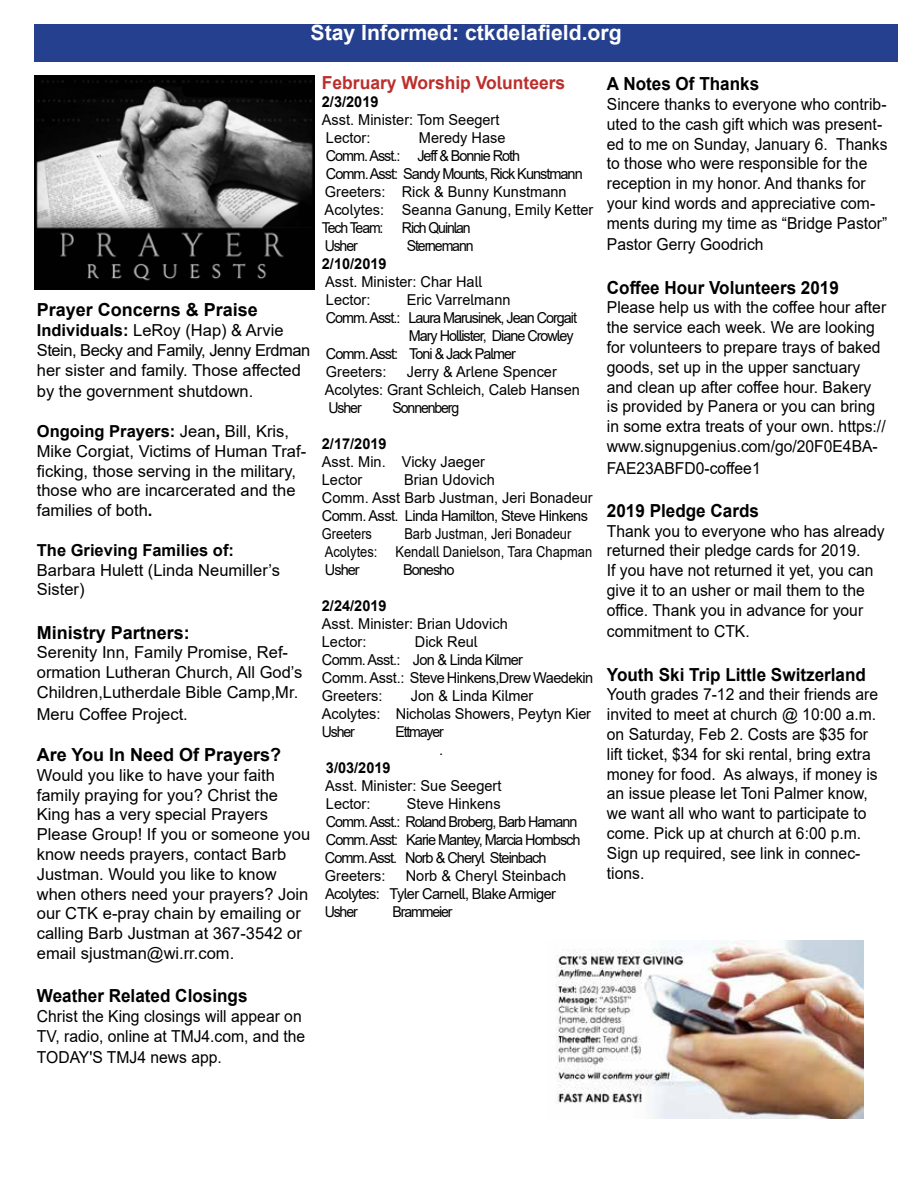
<style>
.page{position:relative;width:918px;height:1188px;background:#fff}
.page>*{position:absolute;margin:0;border:0;box-sizing:border-box;transform-origin:0 0}
.t1{font:700 21px "Arial";color:#fff}
.t2{font:700 18px "Arial";color:#000;scale:.95 1}
.t3{font:700 18px "Arial";color:#000}
.t4{font:700 18px "Arial";color:#bc2f2c}
.t5{font:16.5px/19.8px "Arial";color:#000;scale:.95 1}
.t6{font:16.5px/19.8px "Arial";color:#000}
.t7{font:700 16.5px "Arial";color:#000}
.t8{font:15px/18px "Arial";letter-spacing:-.01em;color:#000}
.t9{font:15px/18px "Arial";letter-spacing:-.07em;color:#000}
.t10{font:15px/18px "Arial";letter-spacing:-.04em;color:#000}
.t11{font:15px/18px "Arial";letter-spacing:-.01em;color:#000;scale:.86 1}
.t12{font:15px "Arial";letter-spacing:-.07em;color:#000;scale:.96 1}
.t13{font:700 15px "Arial";color:#000}
.t14{font:15px/18px "Arial";letter-spacing:-.08em;color:#000;text-align:right;scale:.94 1}
.s1{font-weight:700}
</style>
<div class="page">
<div style="left:34px;top:24px;width:864px;height:38px;background:#25408f"></div>
<img style="left:34px;top:75px;width:281px;height:214px">
<img style="left:556px;top:940px;width:308px;height:178px">
<p class="t1" style="left:311px;top:17px;width:313px">Stay Informed: ctkdelafield.org</p>
<p class="t3" style="left:37px;top:297px;width:223px">Prayer Concerns &amp; Praise</p>
<p class="t6" style="left:37px;top:320px;width:275px"><span class="s1">Individuals:</span> LeRoy (Hap) &amp; Arvie<br>Stein, Becky and Family, Jenny Erdman her sister and family. Those affected</p>
<p class="t6" style="left:37px;top:382px;width:218px">by the government shutdown.</p>
<p class="t6" style="left:37px;top:421px;width:271px"><span class="s1">Ongoing Prayers:</span> Jean<span class="s1">,</span> Bill, Kris,<br>Mike Corgiat, Victims of Human Traf&shy;ficking, those serving in the military, those who are incarcerated and the families of both<span class="s1">.</span></p>
<p class="t7" style="left:37px;top:538px;width:199px">The Grieving Families of:</p>
<p class="t6" style="left:37px;top:560px;width:245px">Barbara Hulett (Linda Neumiller’s<br>Sister)</p>
<p class="t3" style="left:37px;top:620px;width:155px">Ministry Partners:</p>
<p class="t6" style="left:37px;top:643px;width:267px">Serenity Inn, Family Promise, Ref&shy;ormation Lutheran Church, All God’s<br>Children,Lutherdale Bible Camp,Mr.</p>
<p class="t6" style="left:37px;top:704px;width:152px">Meru Coffee Project.</p>
<p class="t3" style="left:37px;top:742px;width:246px">Are You In Need Of Prayers?</p>
<p class="t6" style="left:37px;top:765px;width:275px">Would you like to have your faith family praying for you? Christ the<br>King has a very special Prayers<br>Please Group! If you or someone you know needs prayers, contact Barb<br>Justman. Would you like to know when others need your prayers? Join our CTK e-pray chain by emailing or calling Barb Justman at 367-3542 or email sjustman@wi.rr.com.</p>
<p class="t2" style="left:37px;top:983px;width:223px">Weather Related Closings</p>
<p class="t5" style="left:37px;top:1006px;width:284px">Christ the King closings will appear on<br>TV, radio, online at TMJ4.com, and the</p>
<p class="t5" style="left:37px;top:1048px;width:196px">TODAY'S TMJ4 news app.</p>
<p class="t4" style="left:322px;top:70px;width:245px">February Worship Volunteers</p>
<p class="t13" style="left:322px;top:91px;width:58px">2/3/2019</p>
<p class="t8" style="left:322px;top:110px;width:179px">Asst. Minister: Tom Seegert<br>Lector:</p>
<p class="t9" style="left:322px;top:128px;width:273px;text-indent:97px">Meredy Hase<br>Comm. Asst.: Jeff &amp; Bonnie Roth<br>Comm. Asst: Sandy Mounts, Rick Kunstmann<br>Greeters: Rick &amp; Bunny Kunstmann<br>Acolytes: Seanna Ganung, Emily Ketter<br>Tech Team: Rich Quinlan<br>Usher</p>
<p class="t14" style="left:407px;top:236px;width:72px">Sternemann</p>
<p class="t13" style="left:322px;top:253px;width:66px">2/10/2019</p>
<p class="t8" style="left:325px;top:272px;width:158px">Asst. Minister: Char Hall<br>Lector:</p>
<p class="t8" style="left:407px;top:290px;width:105px">Eric Varrelmann</p>
<p class="t12" style="left:326px;top:307px;width:263px">Comm. Asst.: Laura Marusinek, Jean Corgait</p>
<p class="t12" style="left:409px;top:325px;width:173px">Mary Hollister, Diane Crowley</p>
<p class="t9" style="left:326px;top:344px;width:191px">Comm. Asst: Toni &amp; Jack Palmer</p>
<p class="t8" style="left:326px;top:362px;width:62px">Greeters:</p>
<p class="t8" style="left:325px;top:362px;width:256px;text-indent:82px">Jerry &amp; Arlene Spencer<br>Acolytes: Grant Schleich, Caleb Hansen<br>Usher</p>
<p class="t14" style="left:393px;top:398px;width:72px">Sonnenberg</p>
<p class="t13" style="left:322px;top:433px;width:66px">2/17/2019</p>
<p class="t8" style="left:322px;top:452px;width:165px">Asst. Min. Vicky Jaeger<br>Lector</p>
<p class="t8" style="left:322px;top:470px;width:272px;text-indent:82px">Brian Udovich<br>Comm. Asst Barb Justman, Jeri Bonadeur<br>Comm. Asst. Linda Hamilton, Steve Hinkens<br>Greeters</p>
<p class="t11" style="left:325px;top:524px;width:313px;text-indent:80px">Barb Justman, Jeri Bonadeur<br>Acolytes: Kendall Danielson, Tara Chapman<br>Usher</p>
<p class="t9" style="left:403px;top:560px;width:53px">Bonesho</p>
<p class="t13" style="left:322px;top:595px;width:66px">2/24/2019</p>
<p class="t8" style="left:322px;top:614px;width:187px">Asst. Minister: Brian Udovich<br>Lector:</p>
<p class="t10" style="left:322px;top:632px;width:273px;text-indent:93px">Dick Reul<br>Comm. Asst.: Jon &amp; Linda Kilmer<br>Comm. Asst.: Steve Hinkens,Drew Waedekin<br>Greeters:</p>
<p class="t8" style="left:322px;top:686px;width:271px;text-indent:89px">Jon &amp; Linda Kilmer<br>Acolytes: Nicholas Showers, Peytyn Kier<br>Usher</p>
<p class="t14" style="left:395px;top:722px;width:53px">Ettmayer .</p>
<p class="t13" style="left:326px;top:757px;width:66px">3/03/2019</p>
<p class="t8" style="left:325px;top:776px;width:178px">Asst. Minister: Sue Seegert<br>Lector:</p>
<p class="t9" style="left:325px;top:794px;width:257px;text-indent:82px">Steve Hinkens<br>Comm. Asst.: Roland Broberg, Barb Hamann<br>Comm. Asst: Karie Mantey, Marcia Hombsch<br>Comm. Asst. Norb &amp; Cheryl Steinbach<br>Greeters:</p>
<p class="t10" style="left:325px;top:866px;width:243px;text-indent:81px">Norb &amp; Cheryl Steinbach<br>Acolytes: Tyler Carnell, Blake Armiger<br>Usher</p>
<p class="t14" style="left:393px;top:902px;width:65px">Brammeier</p>
<p class="t2" style="left:607px;top:71px;width:162px">A Notes Of Thanks</p>
<p class="t5" style="left:607px;top:94px;width:297px">Sincere thanks to everyone who contrib&shy;uted to the cash gift which was present&shy;ed to me on Sunday, January 6. Thanks to those who were responsible for the reception in my honor. And thanks for your kind words and appreciative com&shy;ments during my time as “Bridge Pastor”</p>
<p class="t5" style="left:607px;top:235px;width:167px">Pastor Gerry Goodrich</p>
<p class="t2" style="left:607px;top:275px;width:246px">Coffee Hour Volunteers 2019</p>
<p class="t5" style="left:607px;top:298px;width:296px">Please help us with the coffee hour after the service each week. We are looking for volunteers to prepare trays of baked goods, set up in the upper sanctuary and clean up after coffee hour. Bakery is provided by Panera or you can bring in some extra treats of your own. https:// www.signupgenius.com/go/20F0E4BA-</p>
<p class="t5" style="left:607px;top:458px;width:163px">FAE23ABFD0-coffee1</p>
<p class="t2" style="left:607px;top:498px;width:162px">2019 Pledge Cards</p>
<p class="t5" style="left:607px;top:521px;width:294px">Thank you to everyone who has already returned their pledge cards for 2019.<br>If you have not returned it yet, you can give it to an usher or mail them to the office. Thank you in advance for your</p>
<p class="t5" style="left:607px;top:622px;width:152px">commitment to CTK.</p>
<p class="t2" style="left:607px;top:662px;width:274px">Youth Ski Trip Little Switzerland</p>
<p class="t5" style="left:607px;top:685px;width:287px">Youth grades 7-12 and their friends are invited to meet at church @ 10:00 a.m. on Saturday, Feb 2. Costs are $35 for lift ticket, $34 for ski rental, bring extra money for food. As always, if money is an issue please let Toni Palmer know, we want all who want to participate to come. Pick up at church at 6:00 p.m.<br>Sign up required, see link in connec&shy;tions.</p>
</div>
